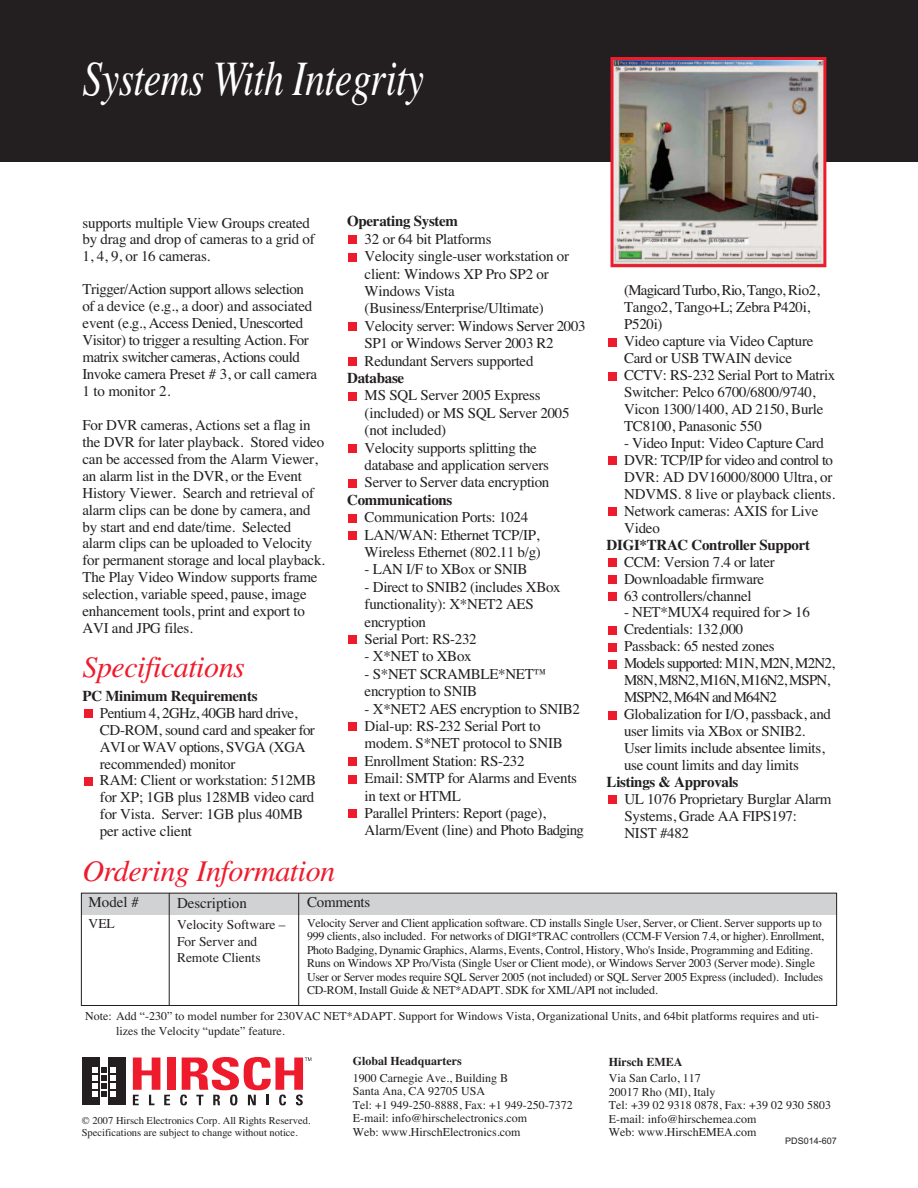
<style>
.page{position:relative;width:918px;height:1188px;background:#fff}
.page>*{position:absolute;margin:0;border:0;box-sizing:border-box;transform-origin:0 0}
.t1{font:italic 49.5px "Times";letter-spacing:-.015em;color:#fff;scale:.8 1}
.t2{font:italic 30px "Times";letter-spacing:-.015em;color:#ee1b2d}
.t3{font:15px/17px "Times";letter-spacing:-.02em;color:#231f20}
.t4{font:700 15px "Times";letter-spacing:-.02em;color:#231f20}
.t5{font:15px "Times";color:#231f20}
.t6{font:13.5px/16.5px "Times";color:#231f20}
.t7{font:12px/13.5px "Times";letter-spacing:-.02em;color:#231f20}
.t8{font:12px/13.5px "Times";color:#231f20}
.t9{font:700 12px "Times";color:#231f20}
.t10{font:10.5px/12px "Times";color:#231f20}
.t11{font:9px "Arial";color:#231f20}
</style>
<div class="page">
<div style="left:0;top:0;width:918px;height:162px;background:#231f20"></div>
<div style="left:81px;top:893px;width:756px;height:21px;background:#d1d2d4"></div>
<div style="left:167px;top:1058px;width:9px;height:32px;background:#ee1b2d"></div>
<svg style="left:133px;top:1058px;width:37px;height:47px"></svg>
<div style="left:108px;top:1058px;width:18px;height:47px;background:#231f20"></div>
<div style="left:82px;top:1058px;width:18px;height:47px;background:#231f20"></div>
<svg style="left:93px;top:1067px;width:23px;height:29px"></svg>
<svg style="left:180px;top:1057px;width:131px;height:48px"></svg>
<div style="left:84px;top:777px;width:8px;height:8px;background:#ee1b2d"></div>
<div style="left:84px;top:710px;width:8px;height:8px;background:#ee1b2d"></div>
<div style="left:349px;top:810px;width:8px;height:8px;background:#ee1b2d"></div>
<div style="left:349px;top:775px;width:8px;height:8px;background:#ee1b2d"></div>
<div style="left:349px;top:758px;width:8px;height:8px;background:#ee1b2d"></div>
<div style="left:349px;top:723px;width:8px;height:8px;background:#ee1b2d"></div>
<div style="left:349px;top:636px;width:8px;height:8px;background:#ee1b2d"></div>
<div style="left:349px;top:531px;width:8px;height:9px;background:#ee1b2d"></div>
<div style="left:349px;top:514px;width:8px;height:8px;background:#ee1b2d"></div>
<div style="left:349px;top:479px;width:8px;height:8px;background:#ee1b2d"></div>
<div style="left:349px;top:444px;width:8px;height:9px;background:#ee1b2d"></div>
<div style="left:349px;top:392px;width:8px;height:8px;background:#ee1b2d"></div>
<div style="left:349px;top:357px;width:8px;height:9px;background:#ee1b2d"></div>
<div style="left:349px;top:323px;width:8px;height:8px;background:#ee1b2d"></div>
<div style="left:349px;top:253px;width:8px;height:8px;background:#ee1b2d"></div>
<div style="left:349px;top:236px;width:8px;height:8px;background:#ee1b2d"></div>
<div style="left:608px;top:508px;width:8px;height:8px;background:#ee1b2d"></div>
<div style="left:608px;top:338px;width:8px;height:8px;background:#ee1b2d"></div>
<div style="left:608px;top:372px;width:8px;height:8px;background:#ee1b2d"></div>
<div style="left:608px;top:796px;width:8px;height:8px;background:#ee1b2d"></div>
<div style="left:608px;top:711px;width:8px;height:8px;background:#ee1b2d"></div>
<div style="left:608px;top:660px;width:8px;height:8px;background:#ee1b2d"></div>
<div style="left:608px;top:643px;width:8px;height:8px;background:#ee1b2d"></div>
<div style="left:608px;top:626px;width:8px;height:8px;background:#ee1b2d"></div>
<div style="left:608px;top:592px;width:8px;height:9px;background:#ee1b2d"></div>
<div style="left:608px;top:575px;width:8px;height:9px;background:#ee1b2d"></div>
<div style="left:608px;top:558px;width:8px;height:9px;background:#ee1b2d"></div>
<div style="left:608px;top:457px;width:8px;height:8px;background:#ee1b2d"></div>
<img style="left:615px;top:61px;width:207px;height:202px">
<div style="left:611px;top:57px;width:215px;height:210px;border:3px solid #ee1b2d"></div>
<div style="left:81px;top:893px;width:756px;height:113px;border:1px solid #231f20"></div>
<hr style="left:298px;top:893px;width:1px;height:113px;background:#231f20">
<hr style="left:169px;top:893px;width:1px;height:112px;background:#231f20">
<h1 class="t1" style="left:82px;top:49px;width:429px">Systems With Integrity</h1>
<p class="t3" style="left:82px;top:214px;width:234px;line-height:16.5px">supports multiple View Groups created by drag and drop of cameras to a grid of<br>1, 4, 9, or 16 cameras.</p>
<p class="t3" style="left:82px;top:281px;width:236px">Trigger/Action support allows selection of a device (e.g., a door) and associated event (e.g., Access Denied, Unescorted Visitor) to trigger a resulting Action. For matrix switcher cameras, Actions could Invoke camera Preset # 3, or call camera 1 to monitor 2.</p>
<p class="t3" style="left:82px;top:416px;width:244px">For DVR cameras, Actions set a flag in the DVR for later playback. Stored video can be accessed from the Alarm Viewer, an alarm list in the DVR, or the Event History Viewer. Search and retrieval of alarm clips can be done by camera, and by start and end date/time. Selected alarm clips can be uploaded to Velocity for permanent storage and local playback.<br>The Play Video Window supports frame selection, variable speed, pause, image enhancement tools, print and export to AVI and JPG files.</p>
<h2 class="t2" style="left:82px;top:649px;width:164px">Specifications</h2>
<p class="t4" style="left:82px;top:687px;width:177px">PC Minimum Requirements</p>
<p class="t3" style="left:100px;top:704px;width:218px">Pentium 4, 2GHz, 40GB hard drive,<br>CD-ROM, sound card and speaker for<br>AVI or WAV options, SVGA (XGA recommended) monitor<br>RAM: Client or workstation: 512MB for XP; 1GB plus 128MB video card for Vista. Server: 1GB plus 40MB per active client</p>
<h2 class="t2" style="left:82px;top:853px;width:254px">Ordering Information</h2>
<p class="t4" style="left:347px;top:212px;width:112px">Operating System</p>
<p class="t3" style="left:365px;top:230px;width:222px;line-height:17.4px">32 or 64 bit Platforms<br>Velocity single-user workstation or client: Windows XP Pro SP2 or<br>Windows Vista (Business/Enterprise/Ultimate)<br>Velocity server: Windows Server 2003<br>SP1 or Windows Server 2003 R2<br>Redundant Servers supported</p>
<p class="t4" style="left:347px;top:369px;width:59px">Database</p>
<p class="t3" style="left:365px;top:387px;width:207px;line-height:17.4px">MS SQL Server 2005 Express (included) or MS SQL Server 2005 (not included)<br>Velocity supports splitting the database and application servers<br>Server to Server data encryption</p>
<p class="t4" style="left:347px;top:491px;width:107px">Communications</p>
<p class="t3" style="left:365px;top:508px;width:178px;line-height:17.4px">Communication Ports: 1024<br>LAN/WAN: Ethernet TCP/IP,<br>Wireless Ethernet (802.11 b/g)</p>
<p class="t3" style="left:365px;top:561px;width:164px">- LAN I/F to XBox or SNIB</p>
<p class="t3" style="left:365px;top:578px;width:198px;line-height:17.4px">- Direct to SNIB2 (includes XBox functionality): X*NET2 AES encryption<br>Serial Port: RS-232</p>
<p class="t3" style="left:365px;top:648px;width:109px">- X*NET to XBox</p>
<p class="t3" style="left:365px;top:665px;width:185px;line-height:17.4px">- S*NET SCRAMBLE*NET™ encryption to SNIB</p>
<p class="t3" style="left:365px;top:700px;width:221px;line-height:17.4px">- X*NET2 AES encryption to SNIB2<br>Dial-up: RS-232 Serial Port to modem. S*NET protocol to SNIB<br>Enrollment Station: RS-232<br>Email: SMTP for Alarms and Events in text or HTML<br>Parallel Printers: Report (page),<br>Alarm/Event (line) and Photo Badging</p>
<p class="t3" style="left:624px;top:281px;width:213px">(Magicard Turbo, Rio, Tango, Rio2,<br>Tango2, Tango+L; Zebra P420i,<br>P520i)<br>Video capture via Video Capture<br>Card or USB TWAIN device<br>CCTV: RS-232 Serial Port to Matrix<br>Switcher: Pelco 6700/6800/9740,<br>Vicon 1300/1400, AD 2150, Burle<br>TC8100, Panasonic 550</p>
<p class="t3" style="left:624px;top:434px;width:213px">- Video Input: Video Capture Card<br>DVR: TCP/IP for video and control to<br>DVR: AD DV16000/8000 Ultra, or<br>NDVMS. 8 live or playback clients.<br>Network cameras: AXIS for Live<br>Video</p>
<p class="t4" style="left:607px;top:536px;width:205px">DIGI*TRAC Controller Support</p>
<p class="t3" style="left:624px;top:553px;width:152px">CCM: Version 7.4 or later<br>Downloadable firmware<br>63 controllers/channel</p>
<p class="t3" style="left:624px;top:604px;width:212px">- NET*MUX4 required for &gt; 16<br>Credentials: 132,000<br>Passback: 65 nested zones<br>Models supported: M1N, M2N, M2N2,<br>M8N, M8N2, M16N, M16N2, MSPN,<br>MSPN2, M64N and M64N2<br>Globalization for I/O, passback, and user limits via XBox or SNIB2.<br>User limits include absentee limits, use count limits and day limits</p>
<p class="t4" style="left:607px;top:773px;width:133px">Listings &amp; Approvals</p>
<p class="t3" style="left:624px;top:790px;width:208px">UL 1076 Proprietary Burglar Alarm<br>Systems, Grade AA FIPS197:<br>NIST #482</p>
<p class="t3" style="left:89px;top:893px;width:52px">Model #</p>
<p class="t6" style="left:89px;top:915px;width:28px">VEL</p>
<p class="t5" style="left:177px;top:894px;width:71px">Description</p>
<p class="t6" style="left:177px;top:916px;width:110px">Velocity Software –<br>For Server and<br>Remote Clients</p>
<p class="t3" style="left:307px;top:894px;width:65px">Comments</p>
<p class="t7" style="left:307px;top:916px;width:518px">Velocity Server and Client application software. CD installs Single User, Server, or Client. Server supports up to 999 clients, also included. For networks of DIGI*TRAC controllers (CCM-F Version 7.4, or higher). Enrollment, Photo Badging, Dynamic Graphics, Alarms, Events, Control, History, Who's Inside, Programming and Editing.<br>Runs on Windows XP Pro/Vista (Single User or Client mode), or Windows Server 2003 (Server mode). Single User or Server modes require SQL Server 2005 (not included) or SQL Server 2005 Express (included). Includes CD-ROM, Install Guide &amp; NET*ADAPT. SDK for XML/API not included.</p>
<p class="t8" style="left:116px;top:1009px;width:705px;line-height:14.4px;text-indent:-31px">Note: Add “-230” to model number for 230VAC NET*ADAPT. Support for Windows Vista, Organizational Units, and 64bit platforms requires and uti&shy;lizes the Velocity “update” feature.</p>
<p class="t10" style="left:82px;top:1114px;width:230px">© 2007 Hirsch Electronics Corp. All Rights Reserved.<br>Specifications are subject to change without notice.</p>
<p class="t9" style="left:353px;top:1054px;width:110px">Global Headquarters</p>
<p class="t8" style="left:353px;top:1071px;width:222px">1900 Carnegie Ave., Building B<br>Santa Ana, CA 92705 USA<br>Tel: +1 949-250-8888, Fax: +1 949-250-7372<br>E-mail: info@hirschelectronics.com<br>Web: www.HirschElectronics.com</p>
<p class="t9" style="left:609px;top:1055px;width:75px">Hirsch EMEA</p>
<p class="t8" style="left:609px;top:1071px;width:224px">Via San Carlo, 117<br>20017 Rho (MI), Italy<br>Tel: +39 02 9318 0878, Fax: +39 02 930 5803<br>E-mail: info@hirschemea.com<br>Web: www.HirschEMEA.com</p>
<p class="t11" style="left:785px;top:1135px;width:53px">PDS014-607</p>
</div>
